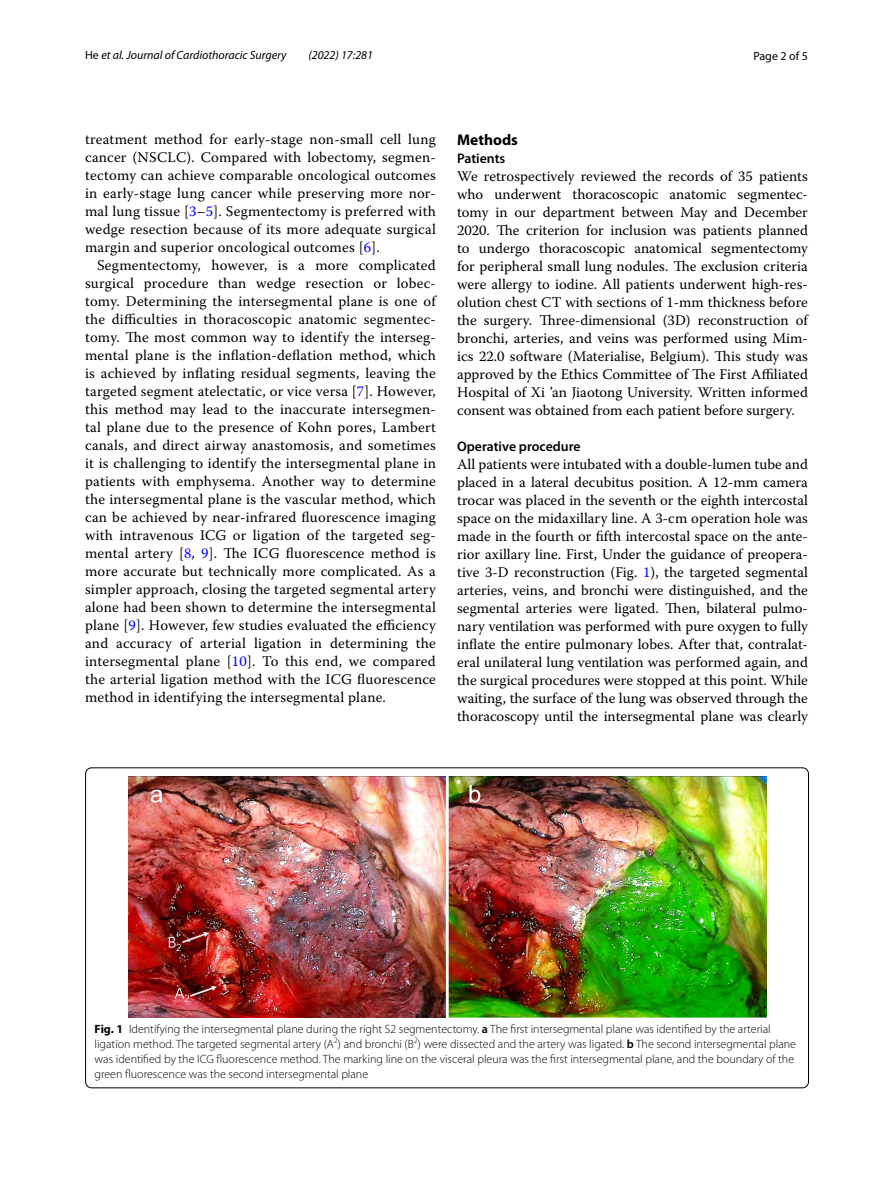
<style>
.page{position:relative;width:893px;height:1187px;background:#fff}
.page>*{position:absolute;margin:0;border:0;box-sizing:border-box;transform-origin:0 0}
.t1{font:700 15.45px "Myriad Pro";color:#000}
.t2{font:14.7px/18px "Warnock Pro";letter-spacing:.01em;color:#000;text-align:justify}
.t3{font:600 13.8px "Myriad Pro";color:#000}
.t4{font:300 12px/15px "Myriad Pro";color:#000}
.t5{font:italic 12px "Myriad Pro";color:#000}
.t6{font:12px "Myriad Pro";color:#000}
.s1{font-style:normal}
.s2{color:#00f}
.s3{font-weight:700}
.s4{font-weight:600}
</style>
<div class="page">
<img style="left:128px;top:776px;width:638px;height:241px">
<p class="t5" style="left:85px;top:48px;width:203px"><span class="s1">He</span> et al. Journal of Cardiothoracic Surgery</p>
<p class="t5" style="left:308px;top:48px;width:66px">(2022) 17:281</p>
<p class="t6" style="left:753px;top:48px;width:56px">Page 2 of 5</p>
<p class="t2" style="left:85px;top:130px;width:352px">treatment method for early-stage non-small cell lung cancer (NSCLC). Compared with lobectomy, segmen&shy;tectomy can achieve comparable oncological outcomes in early-stage lung cancer while preserving more nor&shy;mal lung tissue [<span class="s2">3</span>–<span class="s2">5</span>]. Segmentectomy is preferred with wedge resection because of its more adequate surgical margin and superior oncological outcomes [<span class="s2">6</span>].</p>
<p class="t2" style="left:85px;top:256px;width:352px;text-indent:12px">Segmentectomy, however, is a more complicated surgical procedure than wedge resection or lobec&shy;tomy. Determining the intersegmental plane is one of the difficulties in thoracoscopic anatomic segmentec&shy;tomy. The most common way to identify the interseg&shy;mental plane is the inflation-deflation method, which is achieved by inflating residual segments, leaving the targeted segment atelectatic, or vice versa [<span class="s2">7</span>]. However, this method may lead to the inaccurate intersegmen&shy;tal plane due to the presence of Kohn pores, Lambert canals, and direct airway anastomosis, and sometimes it is challenging to identify the intersegmental plane in patients with emphysema. Another way to determine the intersegmental plane is the vascular method, which can be achieved by near-infrared fluorescence imaging with intravenous ICG or ligation of the targeted seg&shy;mental artery [<span class="s2">8</span>, <span class="s2">9</span>]. The ICG fluorescence method is more accurate but technically more complicated. As a simpler approach, closing the targeted segmental artery alone had been shown to determine the intersegmental plane [<span class="s2">9</span>]. However, few studies evaluated the efficiency and accuracy of arterial ligation in determining the intersegmental plane [<span class="s2">10</span>]. To this end, we compared the arterial ligation method with the ICG fluorescence method in identifying the intersegmental plane.</p>
<p class="t1" style="left:457px;top:129px;width:62px">Methods</p>
<p class="t3" style="left:457px;top:149px;width:50px">Patients</p>
<p class="t2" style="left:457px;top:166px;width:352px">We retrospectively reviewed the records of 35 patients who underwent thoracoscopic anatomic segmentec&shy;tomy in our department between May and December 2020. The criterion for inclusion was patients planned to undergo thoracoscopic anatomical segmentectomy for peripheral small lung nodules. The exclusion criteria were allergy to iodine. All patients underwent high-res&shy;olution chest CT with sections of 1-mm thickness before the surgery. Three-dimensional (3D) reconstruction of bronchi, arteries, and veins was performed using Mim&shy;ics 22.0 software (Materialise, Belgium). This study was approved by the Ethics Committee of The First Affiliated Hospital of Xi ’an Jiaotong University. Written informed consent was obtained from each patient before surgery.</p>
<p class="t3" style="left:457px;top:437px;width:125px">Operative procedure</p>
<p class="t2" style="left:457px;top:454px;width:352px">All patients were intubated with a double-lumen tube and placed in a lateral decubitus position. A 12-mm camera trocar was placed in the seventh or the eighth intercostal space on the midaxillary line. A 3-cm operation hole was made in the fourth or fifth intercostal space on the ante&shy;rior axillary line. First, Under the guidance of preopera&shy;tive 3-D reconstruction (Fig. <span class="s2">1</span>), the targeted segmental arteries, veins, and bronchi were distinguished, and the segmental arteries were ligated. Then, bilateral pulmo&shy;nary ventilation was performed with pure oxygen to fully inflate the entire pulmonary lobes. After that, contralat&shy;eral unilateral lung ventilation was performed again, and the surgical procedures were stopped at this point. While waiting, the surface of the lung was observed through the thoracoscopy until the intersegmental plane was clearly</p>
<p class="t4" style="left:95px;top:1021px;width:703px"><span class="s3">Fig. 1</span> Identifying the intersegmental plane during the right S2 segmentectomy. <span class="s4">a</span> The first intersegmental plane was identified by the arterial ligation method. The targeted segmental artery (A<sup>2</sup>) and bronchi (B<sup>2</sup>) were dissected and the artery was ligated. <span class="s4">b</span> The second intersegmental plane was identified by the ICG fluorescence method. The marking line on the visceral pleura was the first intersegmental plane, and the boundary of the green fluorescence was the second intersegmental plane</p>
</div>
